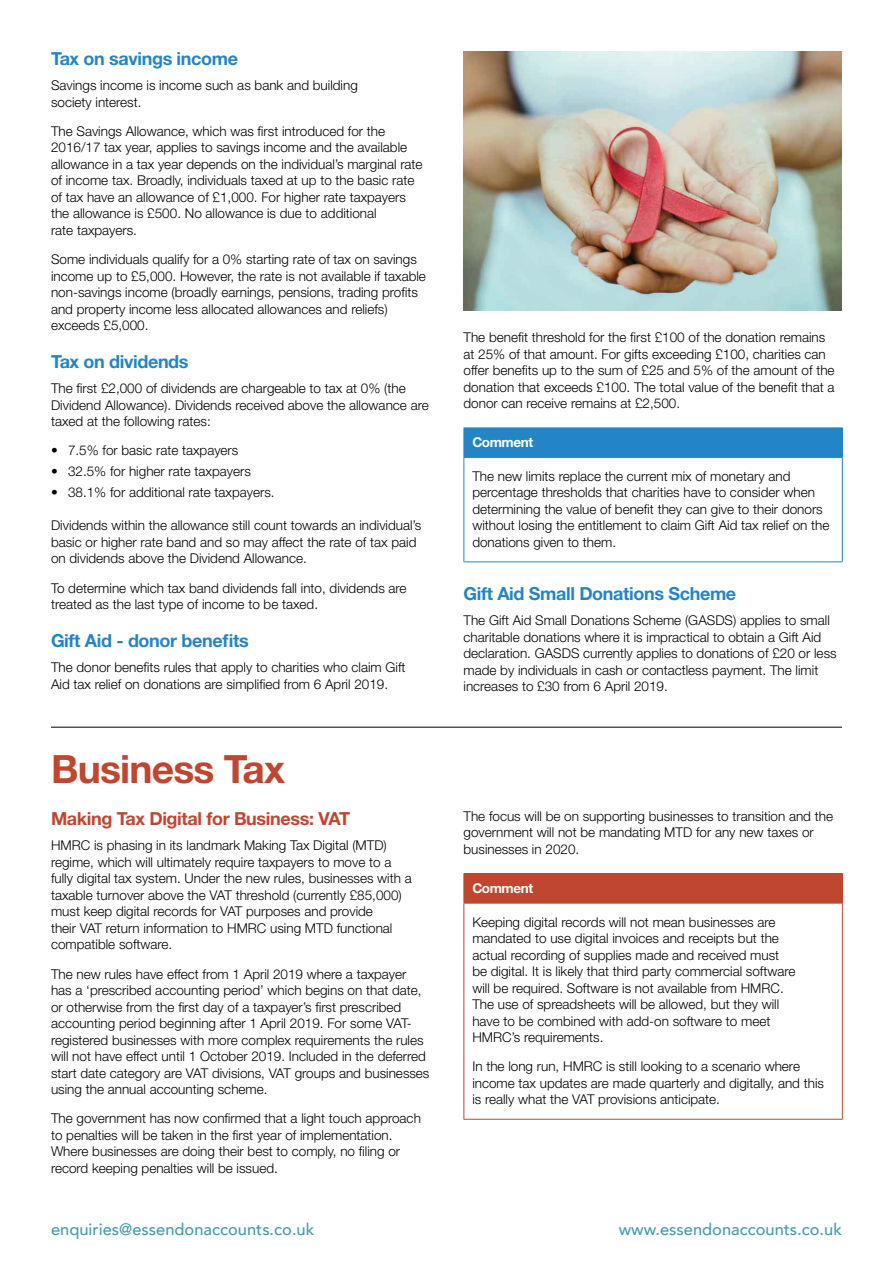
<style>
.page{position:relative;width:893px;height:1263px;background:#fff}
.page>*{position:absolute;margin:0;border:0;box-sizing:border-box;transform-origin:0 0}
.t1{font:700 39px "Helvetica Neue";letter-spacing:-.02em;color:#c04630}
.t2{font:700 18px "Helvetica Neue";letter-spacing:-.02em;color:#2385c5}
.t3{font:700 18px "Helvetica Neue";letter-spacing:-.02em;color:#c04630}
.t4{font:500 16.5px "Avenir";color:#449cad}
.t5{font:300 13.5px/16.5px "Helvetica Neue";color:#000}
.t6{font:700 13.5px "Helvetica Neue";letter-spacing:-.03em;color:#fff}
</style>
<div class="page">
<hr style="left:51px;top:727px;width:791px;height:1px;background:#000">
<div style="left:464px;top:428px;width:378px;height:30px;background:#2385c5"></div>
<hr style="left:463px;top:427px;width:380px;height:1px;background:#2385c5">
<svg style="left:463px;top:428px;width:1px;height:29px"></svg>
<svg style="left:842px;top:428px;width:1px;height:29px"></svg>
<hr style="left:463px;top:457px;width:380px;height:1px;background:#2385c5">
<hr style="left:463px;top:458px;width:1px;height:103px;background:#2385c5">
<hr style="left:842px;top:458px;width:1px;height:103px;background:#2385c5">
<hr style="left:463px;top:561px;width:380px;height:1px;background:#2385c5">
<div style="left:464px;top:873px;width:378px;height:30px;background:#c04630"></div>
<hr style="left:463px;top:903px;width:1px;height:216px;background:#c04630">
<hr style="left:842px;top:903px;width:1px;height:216px;background:#c04630">
<hr style="left:463px;top:1119px;width:380px;height:1px;background:#c04630">
<hr style="left:463px;top:873px;width:380px;height:1px;background:#c04630">
<svg style="left:463px;top:874px;width:1px;height:29px"></svg>
<svg style="left:842px;top:874px;width:1px;height:29px"></svg>
<hr style="left:463px;top:903px;width:380px;height:1px;background:#c04630">
<img style="left:463px;top:51px;width:379px;height:259px">
<h2 class="t2" style="left:51px;top:48px;width:189px">Tax on savings income</h2>
<p class="t5" style="left:51px;top:77px;width:308px">Savings income is income such as bank and building society interest.</p>
<p class="t5" style="left:51px;top:123px;width:373px">The Savings Allowance, which was first introduced for the 2016/17 tax year, applies to savings income and the available allowance in a tax year depends on the individual’s marginal rate of income tax. Broadly, individuals taxed at up to the basic rate of tax have an allowance of £1,000. For higher rate taxpayers the allowance is £500. No allowance is due to additional<br>rate taxpayers.</p>
<p class="t5" style="left:51px;top:251px;width:376px">Some individuals qualify for a 0% starting rate of tax on savings income up to £5,000. However, the rate is not available if taxable non-savings income (broadly earnings, pensions, trading profits and property income less allocated allowances and reliefs) exceeds £5,000.</p>
<h2 class="t2" style="left:51px;top:351px;width:139px">Tax on dividends</h2>
<p class="t5" style="left:51px;top:380px;width:379px">The first £2,000 of dividends are chargeable to tax at 0% (the<br>Dividend Allowance). Dividends received above the allowance are taxed at the following rates:</p>
<p class="t5" style="left:51px;top:442px;width:189px">• 7.5% for basic rate taxpayers</p>
<p class="t5" style="left:51px;top:463px;width:201px">• 32.5% for higher rate taxpayers</p>
<p class="t5" style="left:51px;top:484px;width:225px">• 38.1% for additional rate taxpayers.</p>
<p class="t5" style="left:51px;top:517px;width:372px">Dividends within the allowance still count towards an individual’s basic or higher rate band and so may affect the rate of tax paid on dividends above the Dividend Allowance.</p>
<p class="t5" style="left:51px;top:579px;width:357px">To determine which tax band dividends fall into, dividends are treated as the last type of income to be taxed.</p>
<h2 class="t2" style="left:51px;top:630px;width:199px">Gift Aid - donor benefits</h2>
<p class="t5" style="left:51px;top:659px;width:356px">The donor benefits rules that apply to charities who claim Gift<br>Aid tax relief on donations are simplified from 6 April 2019.</p>
<h1 class="t1" style="left:51px;top:745px;width:236px">Business Tax</h1>
<h2 class="t3" style="left:51px;top:808px;width:301px">Making Tax Digital for Business: VAT</h2>
<p class="t5" style="left:51px;top:837px;width:362px">HMRC is phasing in its landmark Making Tax Digital (MTD) regime, which will ultimately require taxpayers to move to a fully digital tax system. Under the new rules, businesses with a taxable turnover above the VAT threshold (currently £85,000) must keep digital records for VAT purposes and provide<br>their VAT return information to HMRC using MTD functional compatible software.</p>
<p class="t5" style="left:51px;top:965px;width:380px">The new rules have effect from 1 April 2019 where a taxpayer has a ‘prescribed accounting period’ which begins on that date, or otherwise from the first day of a taxpayer’s first prescribed accounting period beginning after 1 April 2019. For some VAT&shy;registered businesses with more complex requirements the rules will not have effect until 1 October 2019. Included in the deferred start date category are VAT divisions, VAT groups and businesses using the annual accounting scheme.</p>
<p class="t5" style="left:51px;top:1110px;width:371px">The government has now confirmed that a light touch approach to penalties will be taken in the first year of implementation.<br>Where businesses are doing their best to comply, no filing or record keeping penalties will be issued.</p>
<p class="t5" style="left:463px;top:329px;width:373px">The benefit threshold for the first £100 of the donation remains at 25% of that amount. For gifts exceeding £100, charities can offer benefits up to the sum of £25 and 5% of the amount of the donation that exceeds £100. The total value of the benefit that a donor can receive remains at £2,500.</p>
<p class="t6" style="left:472px;top:434px;width:62px">Comment</p>
<p class="t5" style="left:472px;top:468px;width:359px">The new limits replace the current mix of monetary and percentage thresholds that charities have to consider when determining the value of benefit they can give to their donors without losing the entitlement to claim Gift Aid tax relief on the donations given to them.</p>
<h2 class="t2" style="left:463px;top:583px;width:274px">Gift Aid Small Donations Scheme</h2>
<p class="t5" style="left:463px;top:612px;width:375px">The Gift Aid Small Donations Scheme (GASDS) applies to small charitable donations where it is impractical to obtain a Gift Aid declaration. GASDS currently applies to donations of £20 or less made by individuals in cash or contactless payment. The limit increases to £30 from 6 April 2019.</p>
<p class="t5" style="left:463px;top:807px;width:371px">The focus will be on supporting businesses to transition and the government will not be mandating MTD for any new taxes or businesses in 2020.</p>
<p class="t6" style="left:472px;top:879px;width:62px">Comment</p>
<p class="t5" style="left:472px;top:913px;width:325px">Keeping digital records will not mean businesses are mandated to use digital invoices and receipts but the actual recording of supplies made and received must be digital. It is likely that third party commercial software will be required. Software is not available from HMRC.<br>The use of spreadsheets will be allowed, but they will have to be combined with add-on software to meet HMRC’s requirements.</p>
<p class="t5" style="left:472px;top:1058px;width:353px">In the long run, HMRC is still looking to a scenario where income tax updates are made quarterly and digitally, and this is really what the VAT provisions anticipate.</p>
<p class="t4" style="left:51px;top:1215px;width:265px">enquiries@essendonaccounts.co.uk</p>
<p class="t4" style="left:619px;top:1215px;width:225px">www.essendonaccounts.co.uk</p>
</div>
